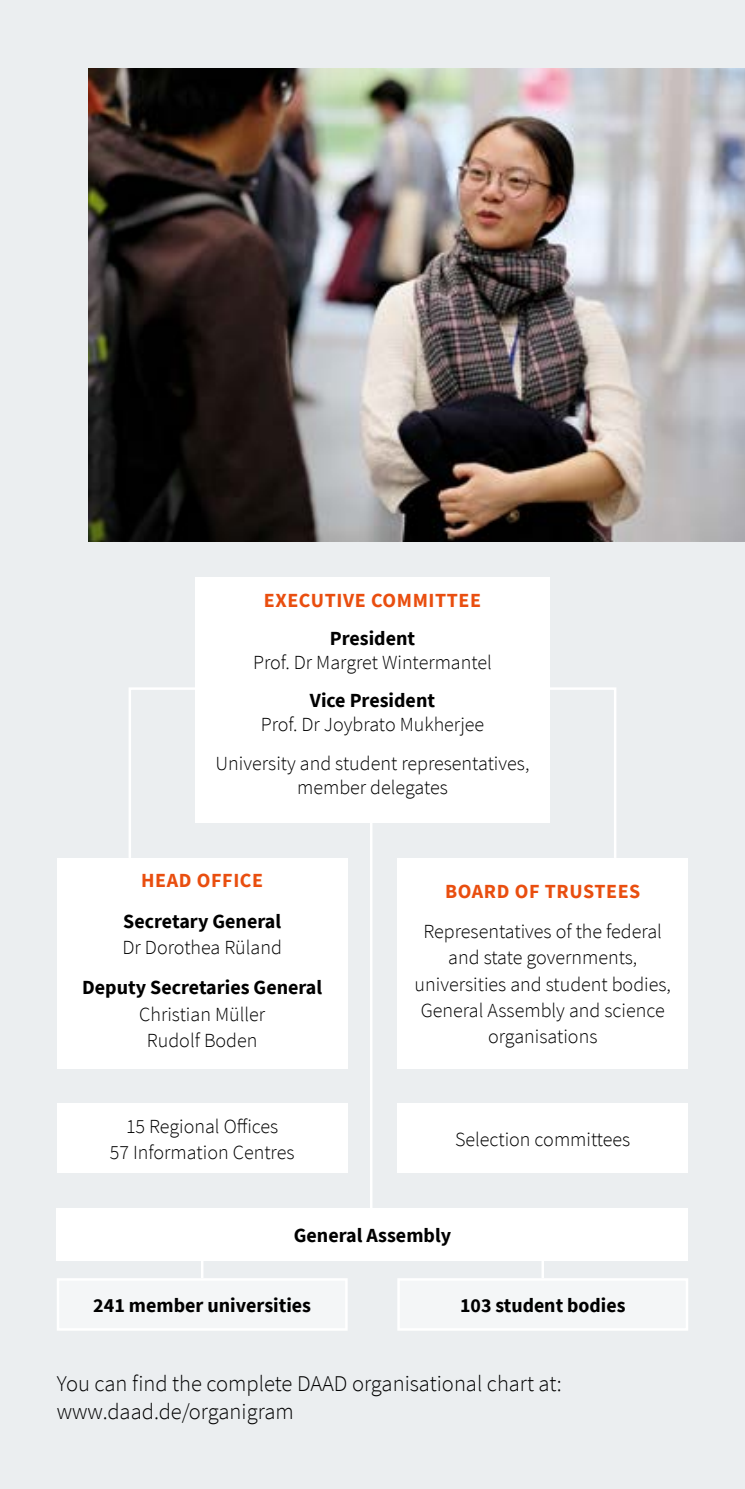
<style>
.page{position:relative;width:745px;height:1489px;background:#fff}
.page>*{position:absolute;margin:0;border:0;box-sizing:border-box;transform-origin:0 0}
.t1{font:300 22.5px/27.5px "Source Sans Pro";color:#000}
.t2{font:300 20px/26.2px "Source Sans Pro";color:#000;text-align:center}
.t3{font:700 20px "Source Sans Pro";color:#000}
.t4{font:700 20px "Source Sans Pro";letter-spacing:.03em;color:#e94e0f}
</style>
<div class="page">
<div style="left:0;top:0;width:744px;height:1488px;background:#ebeef0"></div>
<hr style="left:370px;top:796px;width:2px;height:412px;background:#fff">
<svg style="left:201px;top:1260px;width:2px;height:18px"></svg>
<svg style="left:541px;top:1260px;width:2px;height:18px"></svg>
<div style="left:128px;top:687px;width:488px;height:172px;border:2px solid #fff"></div>
<div style="left:195px;top:578px;width:354px;height:244px;background:#fff"></div>
<div style="left:398px;top:1279px;width:288px;height:50px;background:#f4f6f7"></div>
<div style="left:397px;top:1278px;width:290px;height:52px;border:2px solid #fff"></div>
<div style="left:397px;top:1103px;width:290px;height:69px;background:#fff"></div>
<div style="left:397px;top:858px;width:290px;height:210px;background:#fff"></div>
<div style="left:57px;top:858px;width:290px;height:210px;background:#fff"></div>
<div style="left:57px;top:1103px;width:290px;height:69px;background:#fff"></div>
<div style="left:58px;top:1279px;width:288px;height:50px;background:#f4f6f7"></div>
<div style="left:57px;top:1278px;width:290px;height:52px;border:2px solid #fff"></div>
<div style="left:57px;top:1208px;width:630px;height:52px;background:#fff"></div>
<img style="left:89px;top:69px;width:655px;height:472px">
<p class="t4" style="left:263px;top:586px;width:219px">EXECUTIVE COMMITTEE</p>
<p class="t3" style="left:329px;top:625px;width:87px">President</p>
<p class="t2" style="left:253px;top:649px;width:240px">Prof. Dr Margret Wintermantel</p>
<p class="t3" style="left:309px;top:687px;width:127px">Vice President</p>
<p class="t2" style="left:215px;top:705px;width:315px;line-height:38.2px">Prof. Dr Joybrato Mukherjee<br>University and student representatives,</p>
<p class="t2" style="left:297px;top:773px;width:152px">member delegates</p>
<p class="t4" style="left:141px;top:866px;width:123px">HEAD OFFICE</p>
<p class="t3" style="left:123px;top:907px;width:159px">Secretary General</p>
<p class="t2" style="left:122px;top:934px;width:161px">Dr Dorothea Rüland</p>
<p class="t3" style="left:82px;top:974px;width:241px">Deputy Secretaries General</p>
<p class="t2" style="left:139px;top:1000px;width:127px">Christian Müller<br>Rudolf Boden</p>
<p class="t2" style="left:110px;top:1112px;width:186px">15 Regional Offices<br>57 Information Centres</p>
<p class="t4" style="left:445px;top:877px;width:197px">BOARD OF TRUSTEES</p>
<p class="t2" style="left:414px;top:918px;width:258px">Representatives of the federal and state governments, universities and student bodies,<br>General Assembly and science organisations</p>
<p class="t2" style="left:455px;top:1125px;width:177px">Selection committees</p>
<p class="t3" style="left:293px;top:1221px;width:159px">General Assembly</p>
<p class="t3" style="left:93px;top:1291px;width:219px">241 member universities</p>
<p class="t3" style="left:460px;top:1291px;width:167px">103 student bodies</p>
<p class="t1" style="left:57px;top:1369px;width:506px">You can find the complete DAAD organisational chart at: www.daad.de/organigram</p>
</div>
